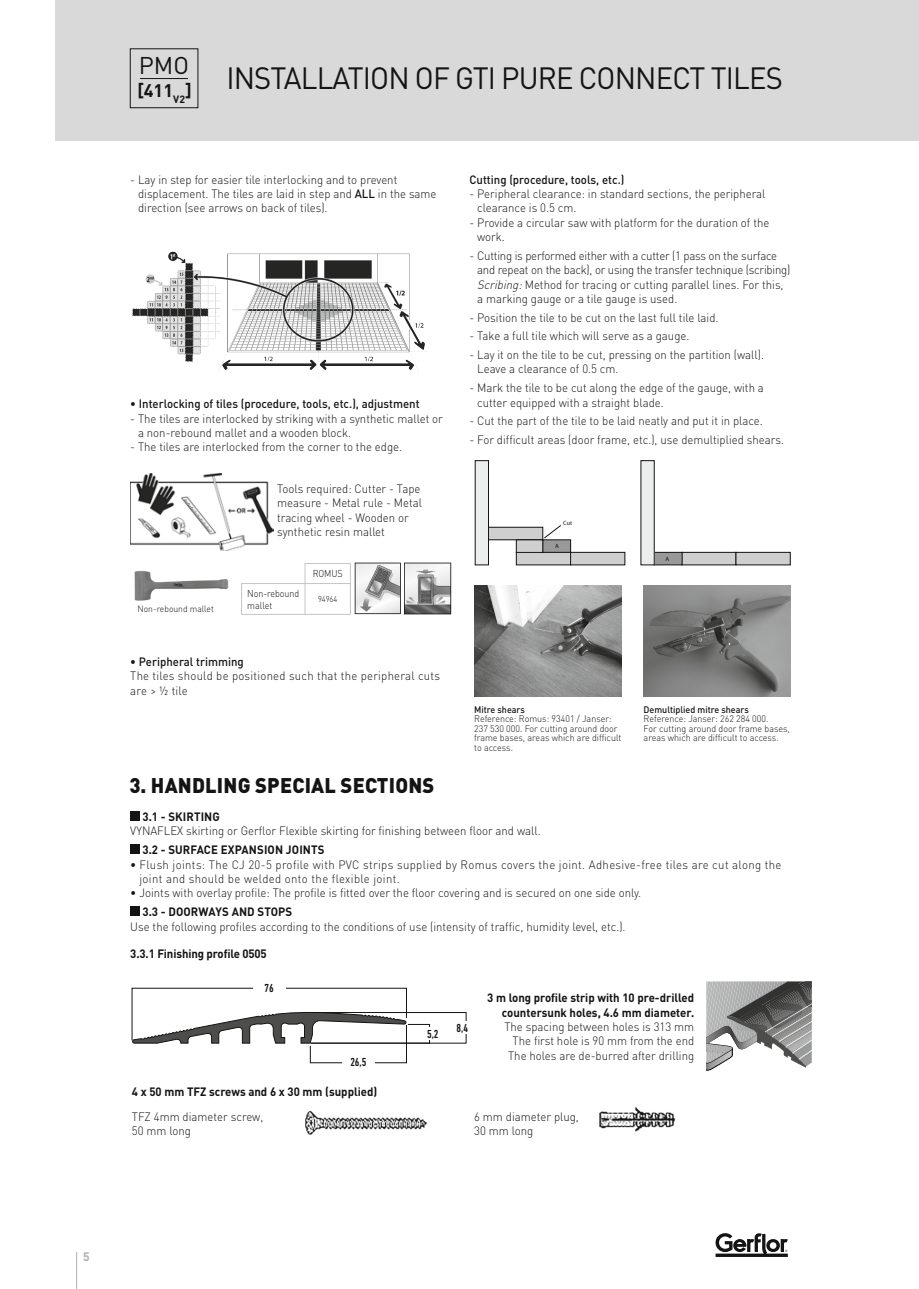
<style>
.page{position:relative;width:919px;height:1289px;background:#fff}
.page>*{position:absolute;margin:0;border:0;box-sizing:border-box;transform-origin:0 0}
.t1{font:30.45px "DIN Pro";letter-spacing:-.03em;color:#131413;scale:.96 1}
.t2{font:24px "DIN Pro";color:#131413}
.t3{font:900 21px "DIN Pro";letter-spacing:.01em;color:#131413;scale:.95 1}
.t4{font:700 18px "DIN Pro";color:#131413}
.t5{font:300 12px/14.4px "DIN Pro";color:#131413;scale:.95 1}
.t6{font:300 12px/14.4px "DIN Pro";letter-spacing:-.02em;color:#131413;scale:.95 1}
.t7{font:700 12px/14.4px "DIN Pro";color:#131413;text-align:right;scale:.95 1}
.t8{font:300 12px/14.4px "DIN Pro";letter-spacing:.03em;color:#131413;scale:.95 1}
.t9{font:500 12px "DIN Pro";color:#131413;scale:.95 1}
.t10{font:300 12px/14.4px "DIN Pro";letter-spacing:.02em;color:#131413;scale:.95 1}
.t11{font:700 12px "DIN Pro";color:#afafb0}
.t12{font:500 condensed 11.85px "DIN Next LT Pro";color:#131413}
.t13{font:300 9.9px/11.9px "DIN Pro";letter-spacing:-.005em;color:#131413;scale:.9 1}
.t14{font:300 9.45px/9.4px "DIN Pro";color:#131413;scale:.95 1}
.t15{font:500 9.45px "DIN Pro";color:#131413;scale:.95 1}
.t16{font:300 9px "DIN Pro";color:#131413;scale:.95 1}
.t17{font:300 8.55px "DIN Pro";letter-spacing:-.01em;color:#131413;scale:.9 1}
.t18{font:6.15px "Abadi";color:#131413}
.t19{font:6.15px "Myriad Pro";color:#131413}
.s1{font-weight:500}
.s2{font-style:italic}
</style>
<div class="page">
<div style="left:130px;top:811px;width:10px;height:10px;background:#131413"></div>
<div style="left:130px;top:844px;width:10px;height:10px;background:#131413"></div>
<div style="left:130px;top:906px;width:10px;height:10px;background:#131413"></div>
<div style="left:475px;top:460px;width:13px;height:105px;background:#eceded"></div>
<div style="left:488px;top:527px;width:54px;height:13px;background:#cfcfd0"></div>
<div style="left:488px;top:527px;width:55px;height:13px;border:1px solid #131413"></div>
<div style="left:681px;top:552px;width:55px;height:13px;background:#cfcfd0"></div>
<div style="left:681px;top:552px;width:55px;height:13px;border:1px solid #131413"></div>
<div style="left:736px;top:552px;width:54px;height:13px;background:#cfcfd0"></div>
<div style="left:735px;top:552px;width:55px;height:13px;border:1px solid #131413"></div>
<div style="left:516px;top:552px;width:54px;height:13px;background:#cfcfd0"></div>
<div style="left:516px;top:552px;width:54px;height:13px;border:1px solid #131413"></div>
<div style="left:570px;top:552px;width:54px;height:13px;background:#cfcfd0"></div>
<div style="left:570px;top:552px;width:55px;height:13px;border:1px solid #131413"></div>
<div style="left:542px;top:540px;width:28px;height:12px;background:#999"></div>
<div style="left:654px;top:552px;width:28px;height:13px;background:#999"></div>
<div style="left:654px;top:552px;width:28px;height:13px;border:1px solid #131413"></div>
<div style="left:641px;top:460px;width:13px;height:105px;background:#eceded"></div>
<svg style="left:543px;top:525px;width:18px;height:14px"></svg>
<div style="left:516px;top:540px;width:26px;height:12px;background:#cfcfd0"></div>
<div style="left:516px;top:539px;width:27px;height:13px;border:1px solid #131413"></div>
<img style="left:474px;top:585px;width:147px;height:111px">
<img style="left:643px;top:585px;width:147px;height:111px">
<svg style="left:132px;top:987px;width:334px;height:76px"></svg>
<div style="left:253px;top:981px;width:33px;height:12px;background:#fff"></div>
<div style="left:421px;top:1027px;width:23px;height:12px;background:#fff"></div>
<div style="left:451px;top:1021px;width:22px;height:13px;background:#fff"></div>
<div style="left:342px;top:1055px;width:33px;height:12px;background:#fff"></div>
<img style="left:132px;top:251px;width:294px;height:119px">
<hr style="left:304px;top:563px;width:47px;height:1px;background:#c4c5c5">
<svg style="left:350px;top:564px;width:1px;height:19px"></svg>
<hr style="left:241px;top:583px;width:64px;height:1px;background:#c4c5c5">
<hr style="left:241px;top:584px;width:1px;height:30px;background:#c4c5c5">
<hr style="left:305px;top:583px;width:46px;height:1px;background:#c4c5c5">
<hr style="left:304px;top:584px;width:1px;height:30px;background:#c4c5c5">
<hr style="left:350px;top:584px;width:1px;height:30px;background:#c4c5c5">
<hr style="left:241px;top:614px;width:64px;height:1px;background:#c4c5c5">
<hr style="left:305px;top:614px;width:46px;height:1px;background:#c4c5c5">
<svg style="left:304px;top:564px;width:1px;height:19px"></svg>
<img style="left:354px;top:562px;width:47px;height:53px">
<img style="left:134px;top:571px;width:95px;height:30px">
<img style="left:404px;top:562px;width:48px;height:53px">
<img style="left:305px;top:1110px;width:122px;height:25px">
<img style="left:599px;top:1107px;width:76px;height:25px">
<svg style="left:706px;top:981px;width:106px;height:89px"></svg>
<img style="left:130px;top:473px;width:143px;height:77px">
<div style="left:55px;top:0;width:851px;height:141px;background:#d9d9d9"></div>
<div style="left:906px;top:0;width:12px;height:141px;background:#d9d9d9"></div>
<svg style="left:715px;top:1233px;width:72px;height:23px"></svg>
<hr style="left:76px;top:1251px;width:1px;height:37px;background:#afafb0">
<hr style="left:140px;top:78px;width:48px;height:1px;background:#131413">
<div style="left:130px;top:48px;width:68px;height:60px;border:1px solid #131413"></div>
<h2 class="t2" style="left:139px;top:49px;width:52px">PMO</h2>
<h3 class="t4" style="left:137px;top:78px;width:56px">[411<sub>V2</sub>]</h3>
<h1 class="t1" style="left:226px;top:57px;width:581px">INSTALLATION OF GTI PURE CONNECT TILES</h1>
<p class="t5" style="left:138px;top:171px;width:316px;text-indent:-8px">- Lay in step for easier tile interlocking and to prevent displacement. The tiles are laid in step and <span class="s1">ALL</span> in the same direction (see arrows on back of tiles).</p>
<p class="t9" style="left:130px;top:396px;width:306px">• Interlocking of tiles (procedure, tools, etc.), adjustment</p>
<p class="t5" style="left:138px;top:410px;width:322px;text-indent:-8px">- The tiles are interlocked by striking with a synthetic mallet or a non-rebound mallet and a wooden block.</p>
<p class="t5" style="left:130px;top:439px;width:288px">- The tiles are interlocked from the corner to the edge.</p>
<p class="t5" style="left:277px;top:481px;width:154px">Tools required: Cutter - Tape measure - Metal rule - Metal tracing wheel - Wooden or synthetic resin mallet</p>
<p class="t16" style="left:137px;top:603px;width:82px">Non-rebound mallet</p>
<p class="t13" style="left:312px;top:567px;width:35px">ROMUS</p>
<p class="t13" style="left:247px;top:587px;width:59px">Non-rebound mallet</p>
<p class="t17" style="left:318px;top:593px;width:23px">94964</p>
<p class="t9" style="left:130px;top:653px;width:121px">• Peripheral trimming</p>
<p class="t10" style="left:130px;top:668px;width:327px">The tiles should be positioned such that the peripheral cuts are &gt; ½ tile</p>
<h3 class="t3" style="left:129px;top:771px;width:322px">3. HANDLING SPECIAL SECTIONS</h3>
<p class="t9" style="left:469px;top:171px;width:165px">Cutting (procedure, tools, etc.)</p>
<p class="t5" style="left:477px;top:186px;width:305px;text-indent:-8px">- Peripheral clearance: in standard sections, the peripheral clearance is 0.5 cm.</p>
<p class="t5" style="left:477px;top:215px;width:309px;text-indent:-8px">- Provide a circular saw with platform for the duration of the work.</p>
<p class="t6" style="left:477px;top:248px;width:331px;text-indent:-8px">- Cutting is performed either with a cutter (1 pass on the surface and repeat on the back), or using the transfer technique (scribing)<br><span class="s2">Scribing:</span>Method for tracing or cutting parallel lines. For this, a marking gauge or a tile gauge is used.</p>
<p class="t5" style="left:469px;top:310px;width:264px">- Position the tile to be cut on the last full tile laid.</p>
<p class="t5" style="left:469px;top:328px;width:233px">- Take a full tile which will serve as a gauge.</p>
<p class="t5" style="left:477px;top:347px;width:303px;text-indent:-8px">- Lay it on the tile to be cut, pressing on the partition (wall).<br>Leave a clearance of 0.5 cm.</p>
<p class="t5" style="left:477px;top:380px;width:303px;text-indent:-8px">- Mark the tile to be cut along the edge of the gauge, with a cutter equipped with a straight blade.</p>
<p class="t5" style="left:469px;top:413px;width:310px">- Cut the part of the tile to be laid neatly and put it in place.</p>
<p class="t5" style="left:469px;top:432px;width:332px">- For difficult areas (door frame, etc.), use demultiplied shears.</p>
<p class="t18" style="left:563px;top:519px;width:10px">Cut</p>
<p class="t19" style="left:555px;top:542px;width:5px">A</p>
<p class="t19" style="left:665px;top:555px;width:5px">A</p>
<p class="t15" style="left:474px;top:703px;width:55px">Mitre shears</p>
<p class="t14" style="left:474px;top:714px;width:157px">Reference: Romus: 93401 / Janser:<br>237 530 000. For cutting around door frame bases, areas which are difficult to access.</p>
<p class="t15" style="left:643px;top:703px;width:112px">Demultiplied mitre shears</p>
<p class="t14" style="left:643px;top:714px;width:155px">Reference: Janser: 262 284 000.<br>For cutting around door frame bases, areas which are difficult to access.</p>
<p class="t7" style="left:142px;top:809px;width:83px">3.1 - SKIRTING</p>
<p class="t5" style="left:130px;top:823px;width:433px">VYNAFLEX skirting or Gerflor Flexible skirting for finishing between floor and wall.</p>
<p class="t7" style="left:142px;top:842px;width:193px">3.2 - SURFACE EXPANSION JOINTS</p>
<p class="t8" style="left:139px;top:856px;width:677px;text-indent:-9px">• Flush joints: The CJ 20-5 profile with PVC strips supplied by Romus covers the joint. Adhesive-free tiles are cut along the joint and should be welded onto the flexible joint.</p>
<p class="t5" style="left:130px;top:885px;width:539px">• Joints with overlay profile: The profile is fitted over the floor covering and is secured on one side only.</p>
<p class="t7" style="left:142px;top:904px;width:159px">3.3 - DOORWAYS AND STOPS</p>
<p class="t5" style="left:130px;top:918px;width:523px">Use the following profiles according to the conditions of use (intensity of traffic, humidity level, etc.).</p>
<p class="t7" style="left:130px;top:945px;width:145px">3.3.1 Finishing profile 0505</p>
<p class="t12" style="left:264px;top:981px;width:11px">76</p>
<p class="t12" style="left:350px;top:1055px;width:18px">26,5</p>
<p class="t12" style="left:427px;top:1027px;width:13px">5,2</p>
<p class="t12" style="left:456px;top:1021px;width:13px">8,4</p>
<p class="t7" style="left:487px;top:990px;width:219px">3 m long profile strip with 10 pre-drilled countersunk holes, 4.6 mm diameter.</p>
<p class="t5" style="left:504px;top:1018px;width:201px;text-align:right">The spacing between holes is 313 mm<br>The first hole is 90 mm from the end<br>The holes are de-burred after drilling</p>
<p class="t7" style="left:132px;top:1083px;width:260px">4 x 50 mm TFZ screws and 6 x 30 mm (supplied)</p>
<p class="t5" style="left:132px;top:1108px;width:140px">TFZ 4mm diameter screw,<br>50 mm long</p>
<p class="t5" style="left:474px;top:1108px;width:112px">6 mm diameter plug,<br>30 mm long</p>
<p class="t11" style="left:83px;top:1248px;width:8px">5</p>
</div>
